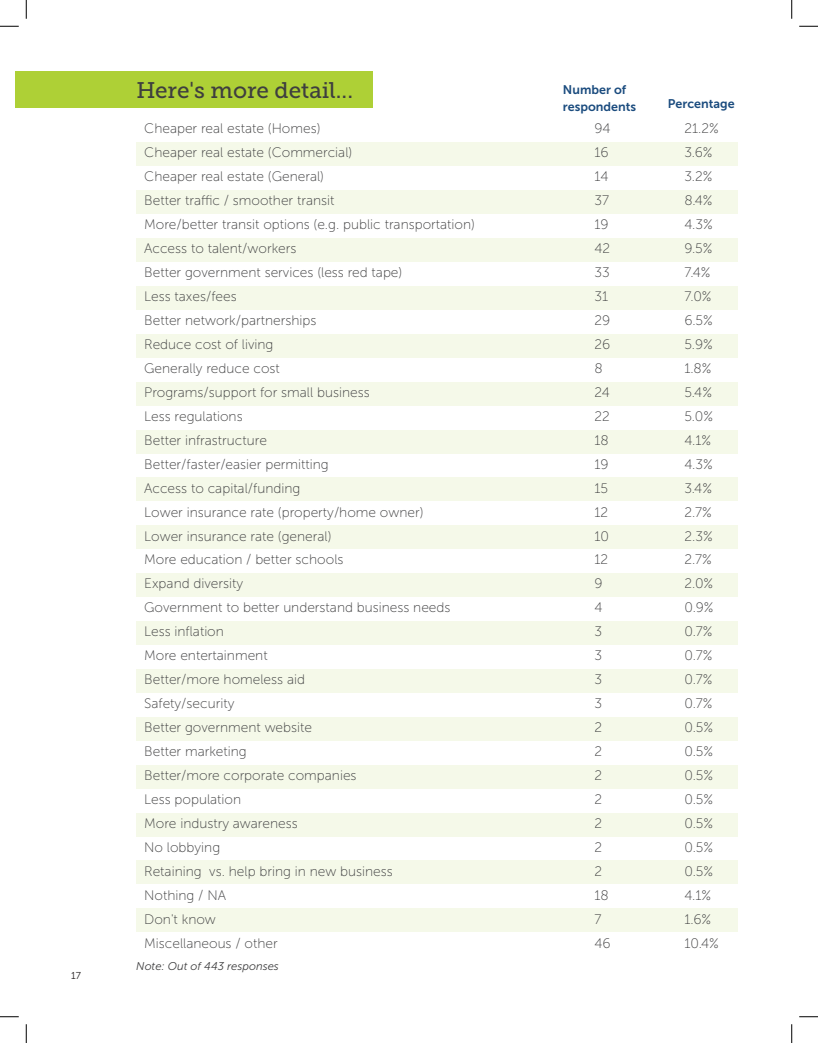
<style>
.page{position:relative;width:818px;height:1043px;background:#fff}
.page>*{position:absolute;margin:0;border:0;box-sizing:border-box;transform-origin:0 0}
.t1{font:22.5px "Museo Slab 500";color:#3e3e3f}
.t2{font:13.75px "Museo Sans 100";color:#3e3e3f}
.t3{font:12.5px/16.2px "Museo Sans 700";color:#1a4b7e}
.t4{font:italic 11.25px "Museo Sans 300";color:#3e3e3f}
.t5{font:10px "Museo Sans 300";color:#231f20}
</style>
<div class="page">
<div style="left:136px;top:142px;width:601px;height:24px;background:#f5f9e9"></div>
<div style="left:136px;top:525px;width:601px;height:24px;background:#f5f9e9"></div>
<div style="left:136px;top:190px;width:601px;height:24px;background:#f5f9e9"></div>
<div style="left:136px;top:573px;width:601px;height:24px;background:#f5f9e9"></div>
<div style="left:136px;top:238px;width:601px;height:24px;background:#f5f9e9"></div>
<div style="left:136px;top:621px;width:601px;height:23px;background:#f5f9e9"></div>
<div style="left:136px;top:286px;width:601px;height:23px;background:#f5f9e9"></div>
<div style="left:136px;top:669px;width:601px;height:23px;background:#f5f9e9"></div>
<div style="left:136px;top:334px;width:601px;height:23px;background:#f5f9e9"></div>
<div style="left:136px;top:717px;width:601px;height:23px;background:#f5f9e9"></div>
<div style="left:136px;top:382px;width:601px;height:23px;background:#f5f9e9"></div>
<div style="left:136px;top:765px;width:601px;height:23px;background:#f5f9e9"></div>
<div style="left:136px;top:430px;width:601px;height:23px;background:#f5f9e9"></div>
<div style="left:136px;top:812px;width:601px;height:24px;background:#f5f9e9"></div>
<div style="left:136px;top:477px;width:601px;height:24px;background:#f5f9e9"></div>
<div style="left:136px;top:860px;width:601px;height:24px;background:#f5f9e9"></div>
<div style="left:136px;top:908px;width:601px;height:24px;background:#f5f9e9"></div>
<div style="left:15px;top:71px;width:357px;height:37px;background:#aed036"></div>
<svg style="left:0;top:25px;width:19px;height:2px"></svg>
<svg style="left:799px;top:25px;width:19px;height:2px"></svg>
<svg style="left:0;top:1016px;width:19px;height:1px"></svg>
<svg style="left:799px;top:1016px;width:19px;height:1px"></svg>
<svg style="left:25px;top:0;width:2px;height:19px"></svg>
<svg style="left:25px;top:1024px;width:2px;height:18px"></svg>
<svg style="left:791px;top:0;width:1px;height:19px"></svg>
<svg style="left:791px;top:1024px;width:1px;height:18px"></svg>
<p class="t5" style="left:71px;top:970px;width:11px">17</p>
<p class="t1" style="left:136px;top:78px;width:218px">Here's more detail...</p>
<p class="t2" style="left:144px;top:121px;width:178px">Cheaper real estate (Homes)</p>
<p class="t2" style="left:594px;top:121px;width:18px">94</p>
<p class="t2" style="left:684px;top:121px;width:36px">21.2%</p>
<p class="t2" style="left:144px;top:145px;width:209px">Cheaper real estate (Commercial)</p>
<p class="t2" style="left:594px;top:145px;width:16px">16</p>
<p class="t2" style="left:684px;top:145px;width:30px">3.6%</p>
<p class="t2" style="left:144px;top:169px;width:181px">Cheaper real estate (General)</p>
<p class="t2" style="left:594px;top:169px;width:15px">14</p>
<p class="t2" style="left:684px;top:169px;width:29px">3.2%</p>
<p class="t2" style="left:144px;top:193px;width:192px">Better traffic / smoother transit</p>
<p class="t2" style="left:594px;top:193px;width:16px">37</p>
<p class="t2" style="left:684px;top:193px;width:30px">8.4%</p>
<p class="t2" style="left:144px;top:217px;width:332px">More/better transit options (e.g. public transportation)</p>
<p class="t2" style="left:594px;top:217px;width:16px">19</p>
<p class="t2" style="left:684px;top:217px;width:30px">4.3%</p>
<p class="t2" style="left:144px;top:241px;width:154px">Access to talent/workers</p>
<p class="t2" style="left:594px;top:241px;width:17px">42</p>
<p class="t2" style="left:684px;top:241px;width:30px">9.5%</p>
<p class="t2" style="left:144px;top:265px;width:260px">Better government services (less red tape)</p>
<p class="t2" style="left:594px;top:265px;width:17px">33</p>
<p class="t2" style="left:684px;top:265px;width:27px">7.4%</p>
<p class="t2" style="left:144px;top:289px;width:94px">Less taxes/fees</p>
<p class="t2" style="left:594px;top:289px;width:15px">31</p>
<p class="t2" style="left:684px;top:289px;width:28px">7.0%</p>
<p class="t2" style="left:144px;top:313px;width:174px">Better network/partnerships</p>
<p class="t2" style="left:594px;top:313px;width:17px">29</p>
<p class="t2" style="left:684px;top:313px;width:30px">6.5%</p>
<p class="t2" style="left:144px;top:337px;width:131px">Reduce cost of living</p>
<p class="t2" style="left:594px;top:337px;width:17px">26</p>
<p class="t2" style="left:684px;top:337px;width:30px">5.9%</p>
<p class="t2" style="left:144px;top:361px;width:137px">Generally reduce cost</p>
<p class="t2" style="left:594px;top:361px;width:10px">8</p>
<p class="t2" style="left:684px;top:361px;width:29px">1.8%</p>
<p class="t2" style="left:144px;top:385px;width:227px">Programs/support for small business</p>
<p class="t2" style="left:594px;top:385px;width:17px">24</p>
<p class="t2" style="left:684px;top:385px;width:29px">5.4%</p>
<p class="t2" style="left:144px;top:409px;width:100px">Less regulations</p>
<p class="t2" style="left:594px;top:409px;width:17px">22</p>
<p class="t2" style="left:684px;top:409px;width:30px">5.0%</p>
<p class="t2" style="left:144px;top:432px;width:124px">Better infrastructure</p>
<p class="t2" style="left:594px;top:432px;width:16px">18</p>
<p class="t2" style="left:684px;top:432px;width:28px">4.1%</p>
<p class="t2" style="left:144px;top:456px;width:186px">Better/faster/easier permitting</p>
<p class="t2" style="left:594px;top:456px;width:16px">19</p>
<p class="t2" style="left:684px;top:456px;width:30px">4.3%</p>
<p class="t2" style="left:144px;top:480px;width:158px">Access to capital/funding</p>
<p class="t2" style="left:594px;top:480px;width:15px">15</p>
<p class="t2" style="left:684px;top:480px;width:29px">3.4%</p>
<p class="t2" style="left:144px;top:504px;width:281px">Lower insurance rate (property/home owner)</p>
<p class="t2" style="left:594px;top:504px;width:15px">12</p>
<p class="t2" style="left:684px;top:504px;width:29px">2.7%</p>
<p class="t2" style="left:144px;top:528px;width:189px">Lower insurance rate (general)</p>
<p class="t2" style="left:594px;top:528px;width:16px">10</p>
<p class="t2" style="left:684px;top:528px;width:30px">2.3%</p>
<p class="t2" style="left:144px;top:552px;width:201px">More education / better schools</p>
<p class="t2" style="left:594px;top:552px;width:15px">12</p>
<p class="t2" style="left:684px;top:552px;width:29px">2.7%</p>
<p class="t2" style="left:144px;top:576px;width:100px">Expand diversity</p>
<p class="t2" style="left:594px;top:576px;width:10px">9</p>
<p class="t2" style="left:684px;top:576px;width:30px">2.0%</p>
<p class="t2" style="left:144px;top:600px;width:308px">Government to better understand business needs</p>
<p class="t2" style="left:594px;top:600px;width:10px">4</p>
<p class="t2" style="left:684px;top:600px;width:31px">0.9%</p>
<p class="t2" style="left:144px;top:624px;width:81px">Less inflation</p>
<p class="t2" style="left:594px;top:624px;width:9px">3</p>
<p class="t2" style="left:684px;top:624px;width:29px">0.7%</p>
<p class="t2" style="left:144px;top:648px;width:125px">More entertainment</p>
<p class="t2" style="left:594px;top:648px;width:9px">3</p>
<p class="t2" style="left:684px;top:648px;width:29px">0.7%</p>
<p class="t2" style="left:144px;top:672px;width:162px">Better/more homeless aid</p>
<p class="t2" style="left:594px;top:672px;width:9px">3</p>
<p class="t2" style="left:684px;top:672px;width:29px">0.7%</p>
<p class="t2" style="left:144px;top:696px;width:92px">Safety/security</p>
<p class="t2" style="left:594px;top:696px;width:9px">3</p>
<p class="t2" style="left:684px;top:696px;width:29px">0.7%</p>
<p class="t2" style="left:144px;top:720px;width:169px">Better government website</p>
<p class="t2" style="left:594px;top:720px;width:9px">2</p>
<p class="t2" style="left:684px;top:720px;width:30px">0.5%</p>
<p class="t2" style="left:144px;top:744px;width:104px">Better marketing</p>
<p class="t2" style="left:594px;top:744px;width:9px">2</p>
<p class="t2" style="left:684px;top:744px;width:30px">0.5%</p>
<p class="t2" style="left:144px;top:768px;width:214px">Better/more corporate companies</p>
<p class="t2" style="left:594px;top:768px;width:9px">2</p>
<p class="t2" style="left:684px;top:768px;width:30px">0.5%</p>
<p class="t2" style="left:144px;top:792px;width:98px">Less population</p>
<p class="t2" style="left:594px;top:792px;width:9px">2</p>
<p class="t2" style="left:684px;top:792px;width:30px">0.5%</p>
<p class="t2" style="left:144px;top:816px;width:155px">More industry awareness</p>
<p class="t2" style="left:594px;top:816px;width:9px">2</p>
<p class="t2" style="left:684px;top:816px;width:30px">0.5%</p>
<p class="t2" style="left:144px;top:840px;width:77px">No lobbying</p>
<p class="t2" style="left:594px;top:840px;width:9px">2</p>
<p class="t2" style="left:684px;top:840px;width:30px">0.5%</p>
<p class="t2" style="left:144px;top:864px;width:250px">Retaining vs. help bring in new business</p>
<p class="t2" style="left:594px;top:864px;width:9px">2</p>
<p class="t2" style="left:684px;top:864px;width:30px">0.5%</p>
<p class="t2" style="left:144px;top:888px;width:83px">Nothing / NA</p>
<p class="t2" style="left:594px;top:888px;width:16px">18</p>
<p class="t2" style="left:684px;top:888px;width:28px">4.1%</p>
<p class="t2" style="left:144px;top:911px;width:73px">Don't know</p>
<p class="t2" style="left:594px;top:911px;width:8px">7</p>
<p class="t2" style="left:684px;top:911px;width:28px">1.6%</p>
<p class="t2" style="left:144px;top:935px;width:135px">Miscellaneous / other</p>
<p class="t2" style="left:594px;top:935px;width:18px">46</p>
<p class="t2" style="left:684px;top:935px;width:36px">10.4%</p>
<p class="t3" style="left:563px;top:82px;width:75px">Number of respondents</p>
<p class="t3" style="left:668px;top:95px;width:68px">Percentage</p>
<p class="t4" style="left:136px;top:960px;width:144px">Note: Out of 443 responses</p>
</div>
